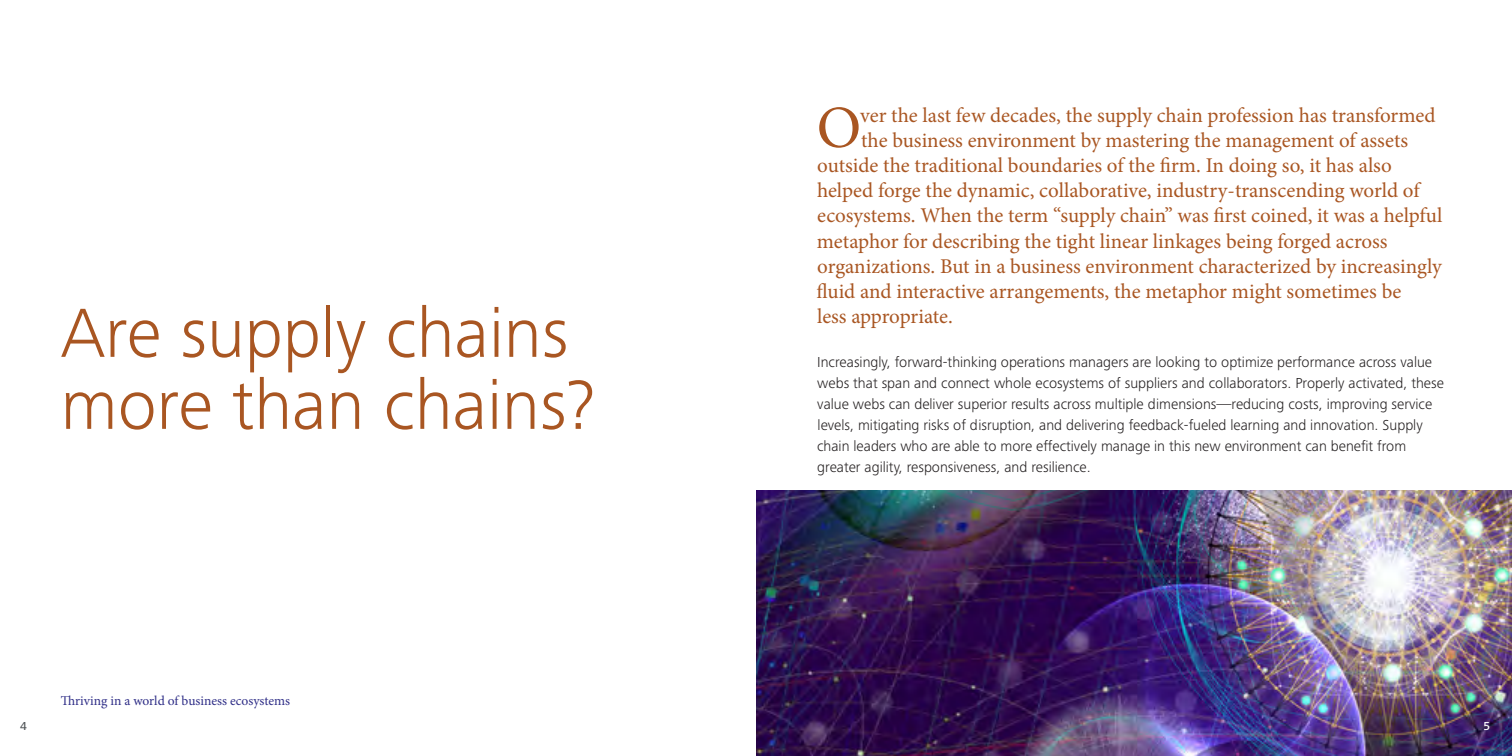
<style>
.page{position:relative;width:1512px;height:756px;background:#fff}
.page>*{position:absolute;margin:0;border:0;box-sizing:border-box;transform-origin:0 0}
.heading1{font:300 72px/72px "Frutiger Next Pro";color:#a95622}
.Intro_paragraph{font:59.7px "Minion Pro";color:#a95622}
.Intro_paragraph-2{font:21px "Minion Pro";letter-spacing:-.005em;color:#a95622}
.Body_copy__8_5_12pt{font:300 15px/21px "Frutiger Next Pro";color:#231f20}
.t1{font:13.5px "Minion Pro";color:#2f2e87}
.t2{font:500 12px "Frutiger Next Pro";color:#525659}
.t3{font:500 12px "Frutiger Next Pro";color:#fff}
</style>
<div class="page">
<img style="left:756px;top:490px;width:756px;height:266px">
<p class="heading1" style="left:61px;top:297px;width:536px">Are supply chains more than chains?</p>
<p class="t2" style="left:20px;top:719px;width:8px">4</p>
<p class="t1" style="left:61px;top:692px;width:231px">Thriving in a world of business ecosystems</p>
<p class="Intro_paragraph" style="left:817px;top:88px;width:46px">O</p>
<p class="Intro_paragraph-2" style="left:860px;top:101px;width:577px">ver the last few decades, the supply chain profession has transformed</p>
<p class="Intro_paragraph-2" style="left:861px;top:126px;width:549px">the business environment by mastering the management of assets</p>
<p class="Intro_paragraph-2" style="left:817px;top:151px;width:576px">outside the traditional boundaries of the firm. In doing so, it has also</p>
<p class="Intro_paragraph-2" style="left:817px;top:176px;width:604px">helped forge the dynamic, collaborative, industry-transcending world of</p>
<p class="Intro_paragraph-2" style="left:817px;top:202px;width:627px">ecosystems. When the term “supply chain” was first coined, it was a helpful</p>
<p class="Intro_paragraph-2" style="left:817px;top:227px;width:572px">metaphor for describing the tight linear linkages being forged across</p>
<p class="Intro_paragraph-2" style="left:817px;top:252px;width:626px">organizations. But in a business environment characterized by increasingly</p>
<p class="Intro_paragraph-2" style="left:817px;top:277px;width:586px">fluid and interactive arrangements, the metaphor might sometimes be</p>
<p class="Intro_paragraph-2" style="left:817px;top:302px;width:137px">less appropriate.</p>
<p class="Body_copy__8_5_12pt" style="left:817px;top:351px;width:628px">Increasingly, forward-thinking operations managers are looking to optimize performance across value webs that span and connect whole ecosystems of suppliers and collaborators. Properly activated, these value webs can deliver superior results across multiple dimensions—reducing costs, improving service levels, mitigating risks of disruption, and delivering feedback-fueled learning and innovation. Supply chain leaders who are able to more effectively manage in this new environment can benefit from greater agility, responsiveness, and resilience.</p>
<p class="t3" style="left:1484px;top:719px;width:8px">5</p>
</div>
